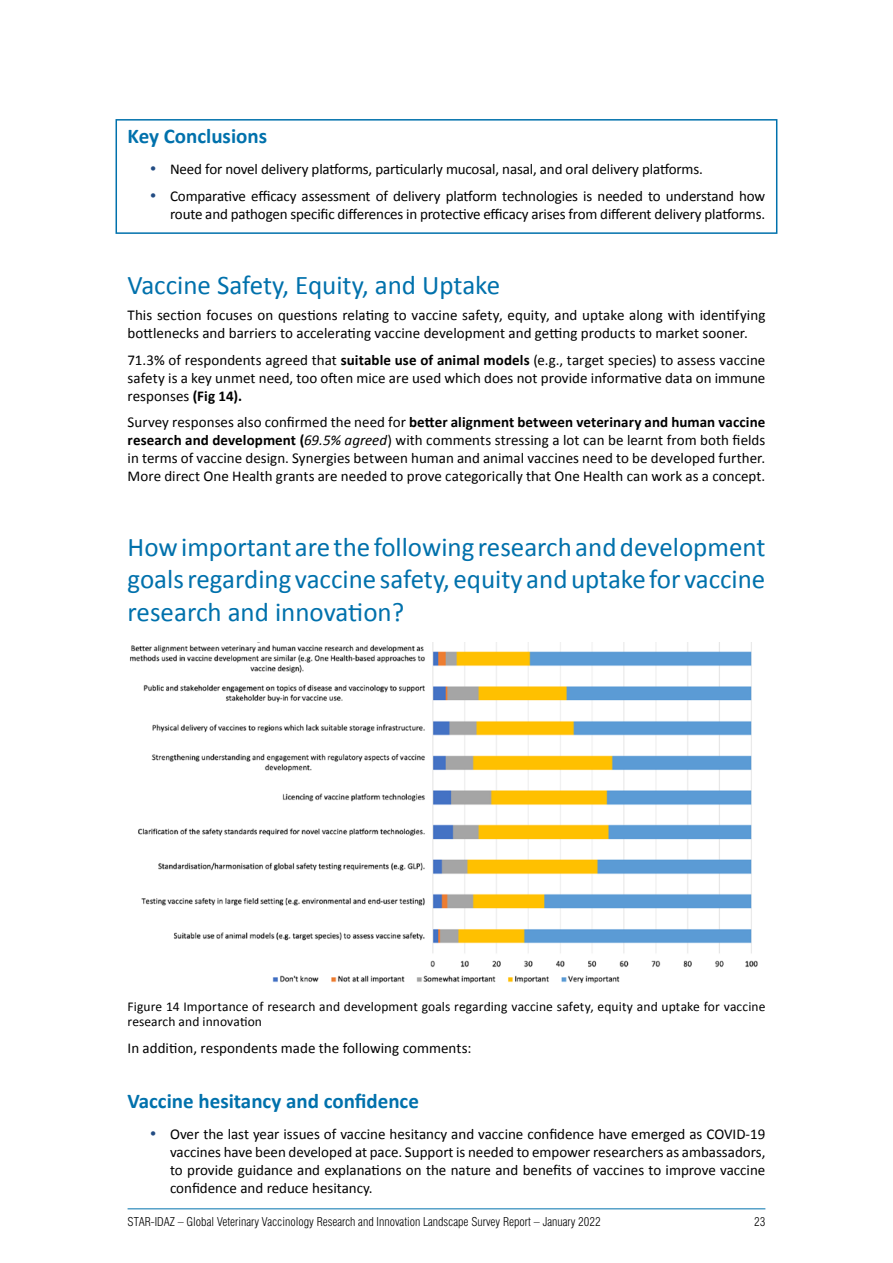
<style>
.page{position:relative;width:893px;height:1263px;background:#fff}
.page>*{position:absolute;margin:0;border:0;box-sizing:border-box;transform-origin:0 0}
.t1{font:27px/32.4px "Calibri";color:#0071ac;text-align:justify}
.t2{font:700 21px "Calibri";color:#0071ac}
.t3{font:15px/18px "Calibri";color:#000;text-align:justify}
.t4{font:13.5px/15px "Calibri";letter-spacing:.005em;color:#000}
.t5{font:300 condensed 12px "Swiss 721 BT";color:#000}
.s1{font-family:"Swiss 721 BT";font-weight:300;color:#224c83}
.s2{font-weight:700}
.s3{font-style:italic}
</style>
<div class="page">
<hr style="left:128px;top:1208px;width:637px;height:1px;background:#0071ac">
<img style="left:130px;top:643px;width:628px;height:341px">
<div style="left:116px;top:119px;width:661px;height:115px;border:2px solid #0071ac"></div>
<h2 class="t2" style="left:128px;top:123px;width:141px">Key Conclusions</h2>
<p class="t3" style="left:149px;top:160px;width:556px"><span class="s1">•</span> Need for novel delivery platforms, particularly mucosal, nasal, and oral delivery platforms.</p>
<p class="t3" style="left:149px;top:187px;width:618px;text-align:right"><span class="s1">•</span> Comparative efficacy assessment of delivery platform technologies is needed to understand how route and pathogen specific differences in protective efficacy arises from different delivery platforms.</p>
<h1 class="t1" style="left:128px;top:268px;width:374px">Vaccine Safety, Equity, and Uptake</h1>
<p class="t3" style="left:128px;top:306px;width:639px">This section focuses on questions relating to vaccine safety, equity, and uptake along with identifying bottlenecks and barriers to accelerating vaccine development and getting products to market sooner.</p>
<p class="t3" style="left:128px;top:351px;width:639px">71.3% of respondents agreed that <span class="s2">suitable use of animal models</span> (e.g., target species) to assess vaccine safety is a key unmet need, too often mice are used which does not provide informative data on immune responses <span class="s2">(Fig 14).</span></p>
<p class="t3" style="left:128px;top:413px;width:639px">Survey responses also confirmed the need for <span class="s2">better alignment between veterinary and human vaccine research and development (</span><span class="s3">69.5% agreed</span>) with comments stressing a lot can be learnt from both fields in terms of vaccine design. Synergies between human and animal vaccines need to be developed further.<br>More direct One Health grants are needed to prove categorically that One Health can work as a concept.</p>
<h1 class="t1" style="left:128px;top:531px;width:639px">How important are the following research and development goals regarding vaccine safety, equity and uptake for vaccine research and innovation?</h1>
<p class="t4" style="left:128px;top:999px;width:639px">Figure 14 Importance of research and development goals regarding vaccine safety, equity and uptake for vaccine research and innovation</p>
<p class="t3" style="left:128px;top:1039px;width:345px">In addition, respondents made the following comments:</p>
<h2 class="t2" style="left:128px;top:1087px;width:293px">Vaccine hesitancy and confidence</h2>
<p class="t3" style="left:170px;top:1125px;width:597px;text-indent:-21px"><span class="s1">•</span> Over the last year issues of vaccine hesitancy and vaccine confidence have emerged as COVID-19 vaccines have been developed at pace. Support is needed to empower researchers as ambassadors, to provide guidance and explanations on the nature and benefits of vaccines to improve vaccine confidence and reduce hesitancy.</p>
<p class="t5" style="left:128px;top:1215px;width:475px">STAR-IDAZ – Global Veterinary Vaccinology Research and Innovation Landscape Survey Report – January 2022</p>
<p class="t5" style="left:754px;top:1215px;width:13px">23</p>
</div>
